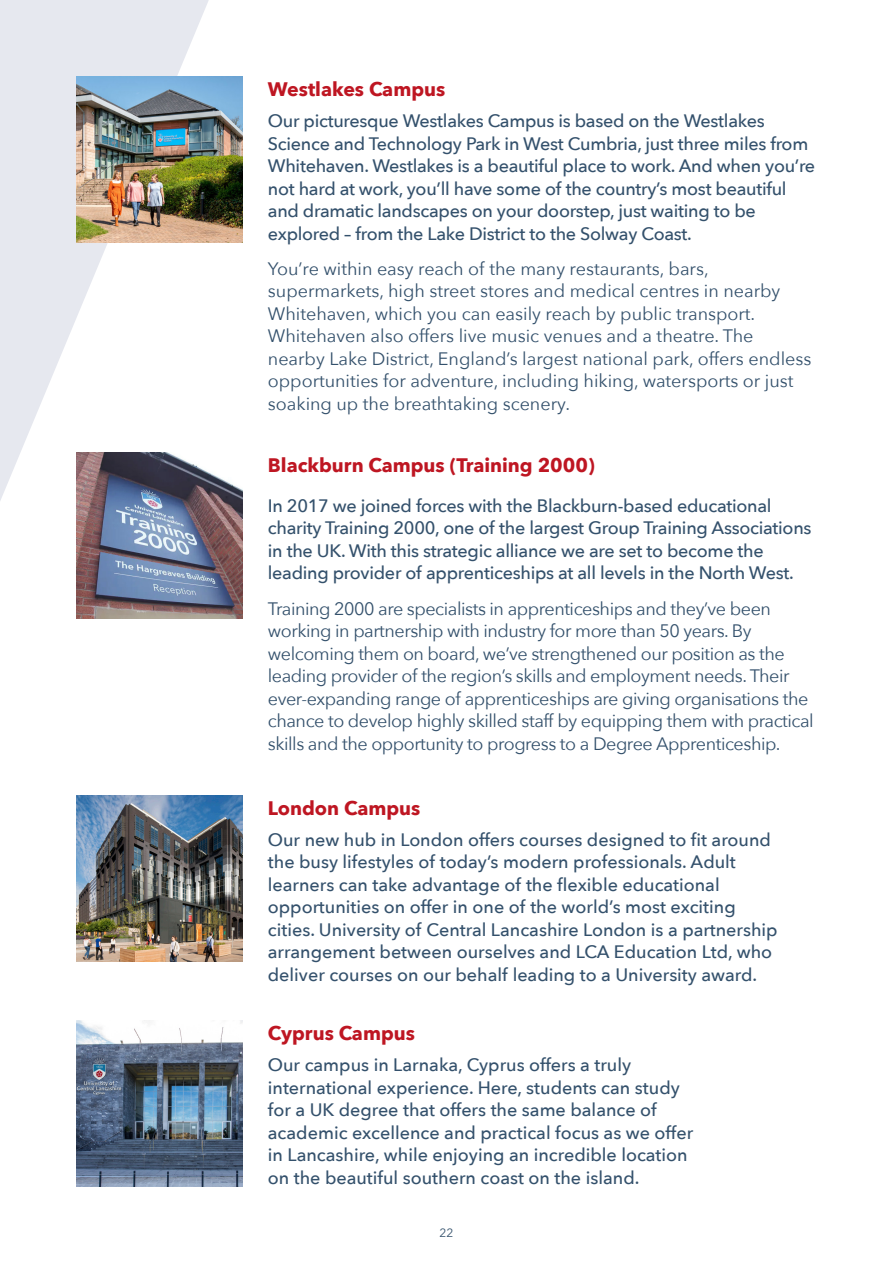
<style>
.page{position:relative;width:893px;height:1263px;background:#fff}
.page>*{position:absolute;margin:0;border:0;box-sizing:border-box;transform-origin:0 0}
.SUB_2022{font:700 19.5px "Avenir Next";color:#be1622}
.BODY_2022{font:700 19.5px "Avenir Next";color:#be1622}
.BODY_2022-2{font:500 18px/22.5px "Avenir Next";letter-spacing:-.01em;color:#34516c}
.BODY_2022-3{font:18px/22.5px "Avenir Next";letter-spacing:-.025em;color:#34516c}
.BODY_2022-4{font:18px/22.5px "Avenir Next";color:#34516c}
.t1{font:12px "Avenir Next";color:#34516c}
</style>
<div class="page">
<svg style="left:0;top:0;width:209px;height:502px;fill:#e6e8ef"></svg>
<img style="left:77px;top:77px;width:165px;height:165px">
<img style="left:77px;top:453px;width:165px;height:166px">
<img style="left:77px;top:1020px;width:165px;height:166px">
<img style="left:77px;top:795px;width:165px;height:166px">
<p class="SUB_2022" style="left:268px;top:72px;width:179px">Westlakes Campus</p>
<p class="BODY_2022-2" style="left:268px;top:109px;width:549px">Our picturesque Westlakes Campus is based on the Westlakes Science and Technology Park in West Cumbria, just three miles from Whitehaven. Westlakes is a beautiful place to work. And when you’re not hard at work, you’ll have some of the country’s most beautiful and dramatic landscapes on your doorstep, just waiting to be explored – from the Lake District to the Solway Coast.</p>
<p class="BODY_2022-4" style="left:268px;top:257px;width:545px">You’re within easy reach of the many restaurants, bars, supermarkets, high street stores and medical centres in nearby Whitehaven, which you can easily reach by public transport.<br>Whitehaven also offers live music venues and a theatre. The nearby Lake District, England’s largest national park, offers endless opportunities for adventure, including hiking, watersports or just soaking up the breathtaking scenery.</p>
<p class="BODY_2022" style="left:268px;top:449px;width:328px">Blackburn Campus (Training 2000)</p>
<p class="BODY_2022-2" style="left:268px;top:494px;width:545px">In 2017 we joined forces with the Blackburn-based educational charity Training 2000, one of the largest Group Training Associations in the UK. With this strategic alliance we are set to become the leading provider of apprenticeships at all levels in the North West.</p>
<p class="BODY_2022-3" style="left:268px;top:596px;width:547px">Training 2000 are specialists in apprenticeships and they’ve been working in partnership with industry for more than 50 years. By welcoming them on board, we’ve strengthened our position as the leading provider of the region’s skills and employment needs. Their ever-expanding range of apprenticeships are giving organisations the chance to develop highly skilled staff by equipping them with practical skills and the opportunity to progress to a Degree Apprenticeship.</p>
<p class="SUB_2022" style="left:268px;top:791px;width:154px">London Campus</p>
<p class="BODY_2022-2" style="left:268px;top:828px;width:511px">Our new hub in London offers courses designed to fit around the busy lifestyles of today’s modern professionals. Adult learners can take advantage of the flexible educational opportunities on offer in one of the world’s most exciting cities. University of Central Lancashire London is a partnership arrangement between ourselves and LCA Education Ltd, who deliver courses on our behalf leading to a University award.</p>
<p class="SUB_2022" style="left:268px;top:1016px;width:149px">Cyprus Campus</p>
<p class="BODY_2022-2" style="left:268px;top:1053px;width:427px">Our campus in Larnaka, Cyprus offers a truly international experience. Here, students can study for a UK degree that offers the same balance of academic excellence and practical focus as we offer in Lancashire, while enjoying an incredible location on the beautiful southern coast on the island.</p>
<p class="t1" style="left:439px;top:1222px;width:15px">22</p>
</div>
